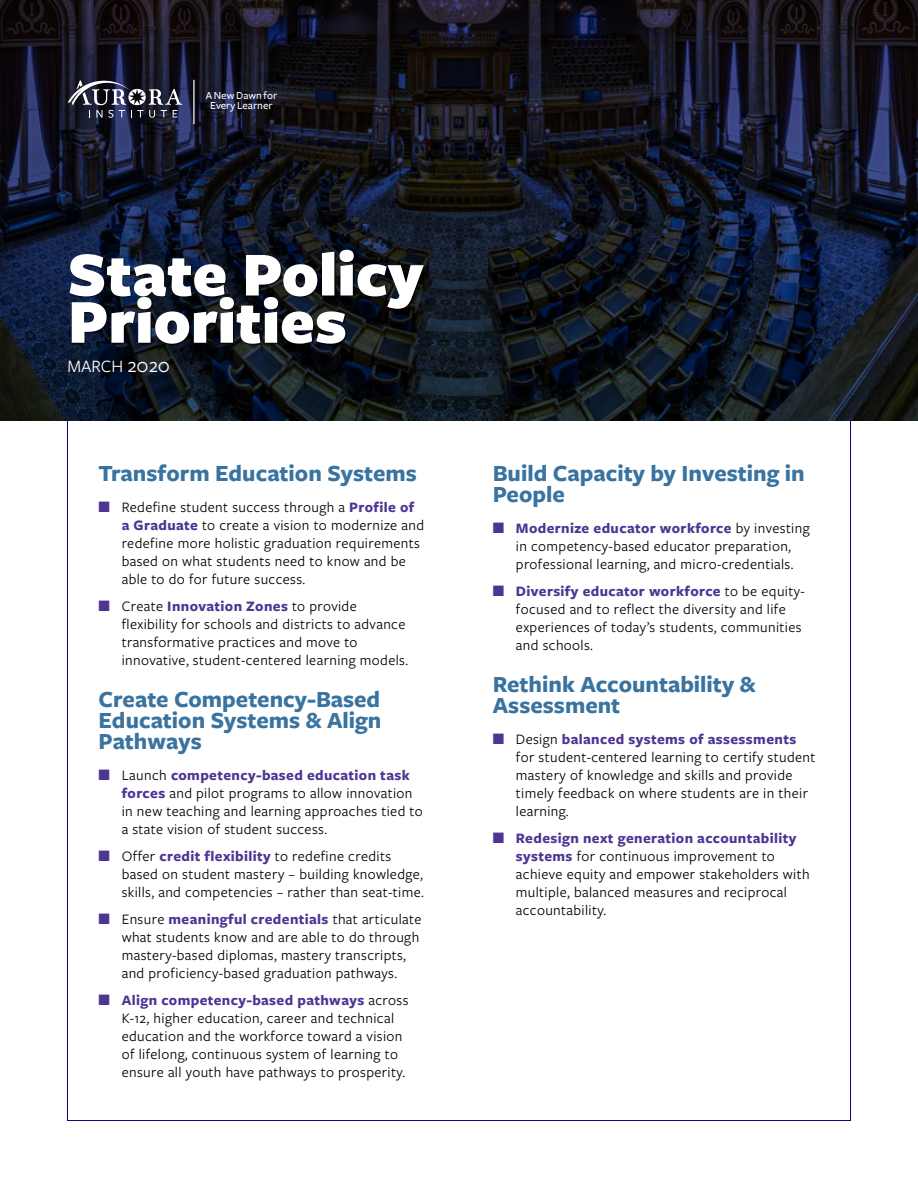
<style>
.page{position:relative;width:918px;height:1188px;background:#fff}
.page>*{position:absolute;margin:0;border:0;box-sizing:border-box;transform-origin:0 0}
.t1{font:900 64.8px/47.2px "Freight Sans Pro";color:#fff}
.t2{font:700 24px/21px "Freight Sans Pro";color:#3973a0}
.t3{font:18px "Freight Sans Pro";color:#fff}
.t4{font:15px/18px "Freight Sans Pro";letter-spacing:.025em;color:#000}
.t5{font:500 11.25px/9.6px "Freight Sans";color:#fff;text-align:center}
.s1{font-size:21px}
.s2{color:#4e3594}
.s3{font-weight:700;color:#4e3594}
</style>
<div class="page">
<img style="left:0;top:0;width:918px;height:420px">
<div style="left:70px;top:250px;width:355px;height:96px;background:#000;opacity:.75"></div>
<hr style="left:193px;top:80px;width:2px;height:44px;background:#fff">
<svg style="left:68px;top:79px;width:114px;height:39px;background:#454656"></svg>
<p class="t5" style="left:206px;top:91px;width:73px">A New Dawn for<br>Every Learner</p>
<h1 class="t1" style="left:68px;top:248px;width:357px">State Policy<br>Priorities</h1>
<p class="t3" style="left:68px;top:354px;width:104px">MARCH <span class="s1">2020</span></p>
<h2 class="t2" style="left:99px;top:462px;width:320px">Transform Education Systems</h2>
<p class="t4" style="left:122px;top:498px;width:304px;text-indent:-23px"><span class="s2">■</span> Redefine student success through a <span class="s3">Profile of a Graduate</span> to create a vision to modernize and redefine more holistic graduation requirements based on what students need to know and be able to do for future success.</p>
<p class="t4" style="left:122px;top:597px;width:288px;text-indent:-23px"><span class="s2">■</span> Create <span class="s3">Innovation Zones</span> to provide flexibility for schools and districts to advance transformative practices and move to innovative, student-centered learning models.</p>
<h2 class="t2" style="left:99px;top:688px;width:284px;text-align:justify">Create Competency-Based Education Systems &amp; Align Pathways</h2>
<p class="t4" style="left:122px;top:766px;width:303px;text-indent:-23px"><span class="s2">■</span> Launch <span class="s3">competency-based education task forces</span> and pilot programs to allow innovation in new teaching and learning approaches tied to a state vision of student success.</p>
<p class="t4" style="left:122px;top:847px;width:304px;text-indent:-23px"><span class="s2">■</span> Offer <span class="s3">credit flexibility</span> to redefine credits based on student mastery – building knowledge, skills, and competencies – rather than seat-time.</p>
<p class="t4" style="left:122px;top:910px;width:301px;text-indent:-23px"><span class="s2">■</span> Ensure <span class="s3">meaningful credentials</span> that articulate what students know and are able to do through mastery-based diplomas, mastery transcripts, and proficiency-based graduation pathways.</p>
<p class="t4" style="left:122px;top:991px;width:288px;text-indent:-23px"><span class="s2">■</span> <span class="s3">Align competency-based pathways</span> across K-12, higher education, career and technical education and the workforce toward a vision of lifelong, continuous system of learning to ensure all youth have pathways to prosperity.</p>
<h2 class="t2" style="left:493px;top:462px;width:314px">Build Capacity by Investing in<br>People</h2>
<p class="t4" style="left:493px;top:519px;width:319px;text-align:center"><span class="s2">■</span> <span class="s3">Modernize educator workforce</span> by investing in competency-based educator preparation, professional learning, and micro-credentials.</p>
<p class="t4" style="left:516px;top:582px;width:290px;text-indent:-23px"><span class="s2">■</span> <span class="s3">Diversify educator workforce</span> to be equity&shy;focused and to reflect the diversity and life experiences of today’s students, communities and schools.</p>
<h2 class="t2" style="left:493px;top:673px;width:264px">Rethink Accountability &amp;<br>Assessment</h2>
<p class="t4" style="left:516px;top:730px;width:301px;text-indent:-23px"><span class="s2">■</span> Design <span class="s3">balanced systems of assessments </span>for student-centered learning to certify student mastery of knowledge and skills and provide timely feedback on where students are in their learning.</p>
<p class="t4" style="left:516px;top:829px;width:295px;text-indent:-23px"><span class="s2">■</span> <span class="s3">Redesign next generation accountability systems</span> for continuous improvement to achieve equity and empower stakeholders with multiple, balanced measures and reciprocal accountability.</p>
</div>
